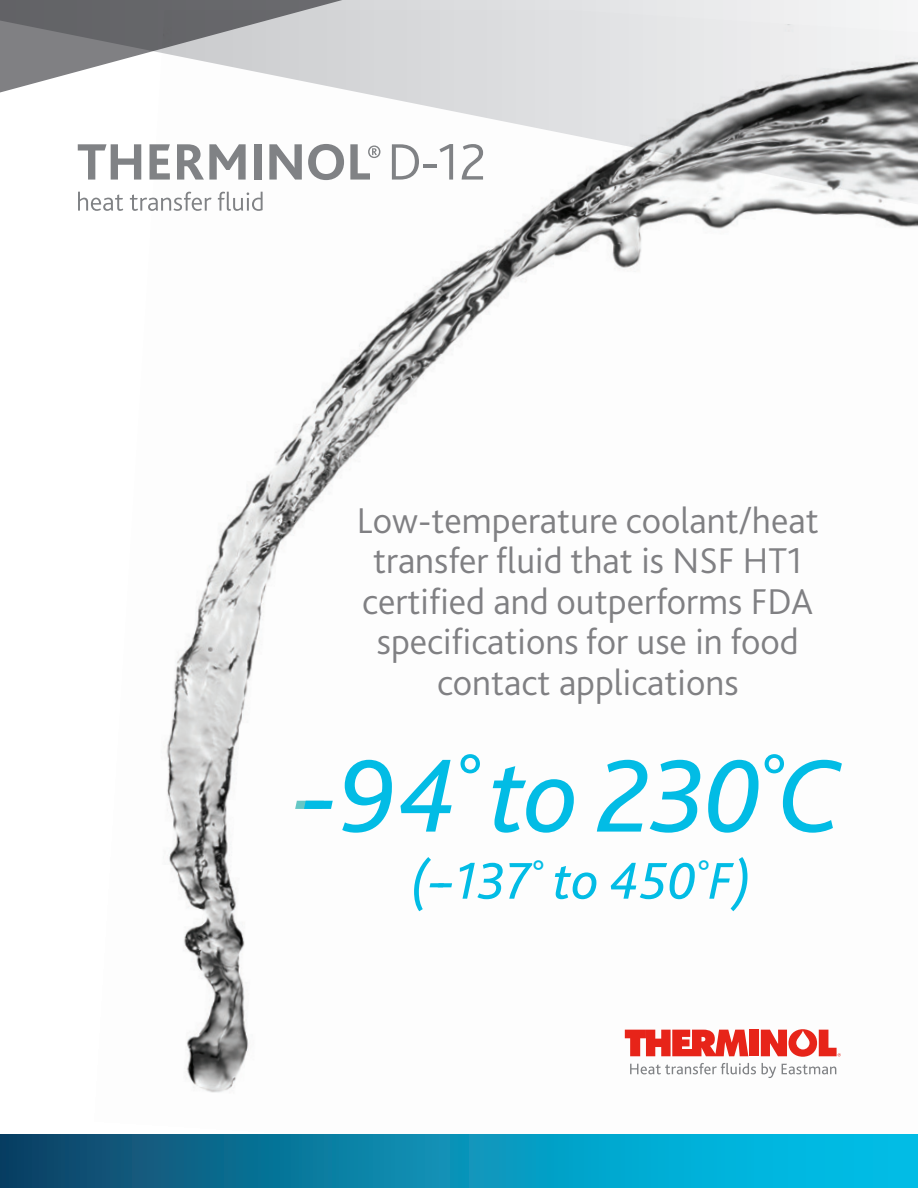
<style>
.page{position:relative;width:918px;height:1188px;background:#fff}
.page>*{position:absolute;margin:0;border:0;box-sizing:border-box;transform-origin:0 0}
.t1{font:italic 108px "Bliss Pro";letter-spacing:-.02em;color:#02bce5}
.t2{font:italic 54px "Bliss Pro";color:#02bce5}
.t3{font:300 37.5px/40.5px "Bliss Pro";color:#808083;text-align:center}
</style>
<div class="page">
<img style="left:123px;top:207px;width:795px;height:886px">
<svg style="left:625px;top:1030px;width:123px;height:26px"></svg>
<div style="left:749px;top:1030px;width:10px;height:26px;background:#e72419"></div>
<svg style="left:761px;top:1029px;width:80px;height:28px"></svg>
<svg style="left:630px;top:1063px;width:126px;height:11px"></svg>
<svg style="left:762px;top:1063px;width:14px;height:15px"></svg>
<svg style="left:782px;top:1064px;width:54px;height:10px"></svg>
<svg style="left:0;top:0;width:918px;height:207px"></svg>
<svg style="left:0;top:1134px;width:918px;height:54px;background:#078bb1"></svg>
<svg style="left:78px;top:144px;width:63px;height:36px"></svg>
<svg style="left:150px;top:144px;width:20px;height:36px"></svg>
<svg style="left:177px;top:144px;width:69px;height:36px"></svg>
<div style="left:254px;top:144px;width:7px;height:36px;background:#808285"></div>
<svg style="left:269px;top:144px;width:33px;height:36px"></svg>
<svg style="left:308px;top:144px;width:36px;height:36px"></svg>
<svg style="left:350px;top:144px;width:30px;height:36px"></svg>
<svg style="left:392px;top:144px;width:27px;height:36px"></svg>
<hr style="left:423px;top:165px;width:14px;height:3px;background:#808285">
<svg style="left:440px;top:144px;width:13px;height:36px"></svg>
<svg style="left:462px;top:144px;width:21px;height:36px"></svg>
<svg style="left:78px;top:192px;width:45px;height:19px"></svg>
<svg style="left:130px;top:192px;width:82px;height:19px"></svg>
<svg style="left:218px;top:192px;width:45px;height:19px"></svg>
<p class="t3" style="left:357px;top:499px;width:463px">Low-temperature coolant/heat transfer fluid that is NSF HT1 certified and outperforms FDA specifications for use in food contact applications</p>
<p class="t1" style="left:302px;top:729px;width:541px">-94<sup>°</sup> to 230<sup>°</sup>C</p>
<p class="t2" style="left:411px;top:847px;width:342px">(--137<sup>°</sup> to 450<sup>°</sup>F)</p>
</div>
